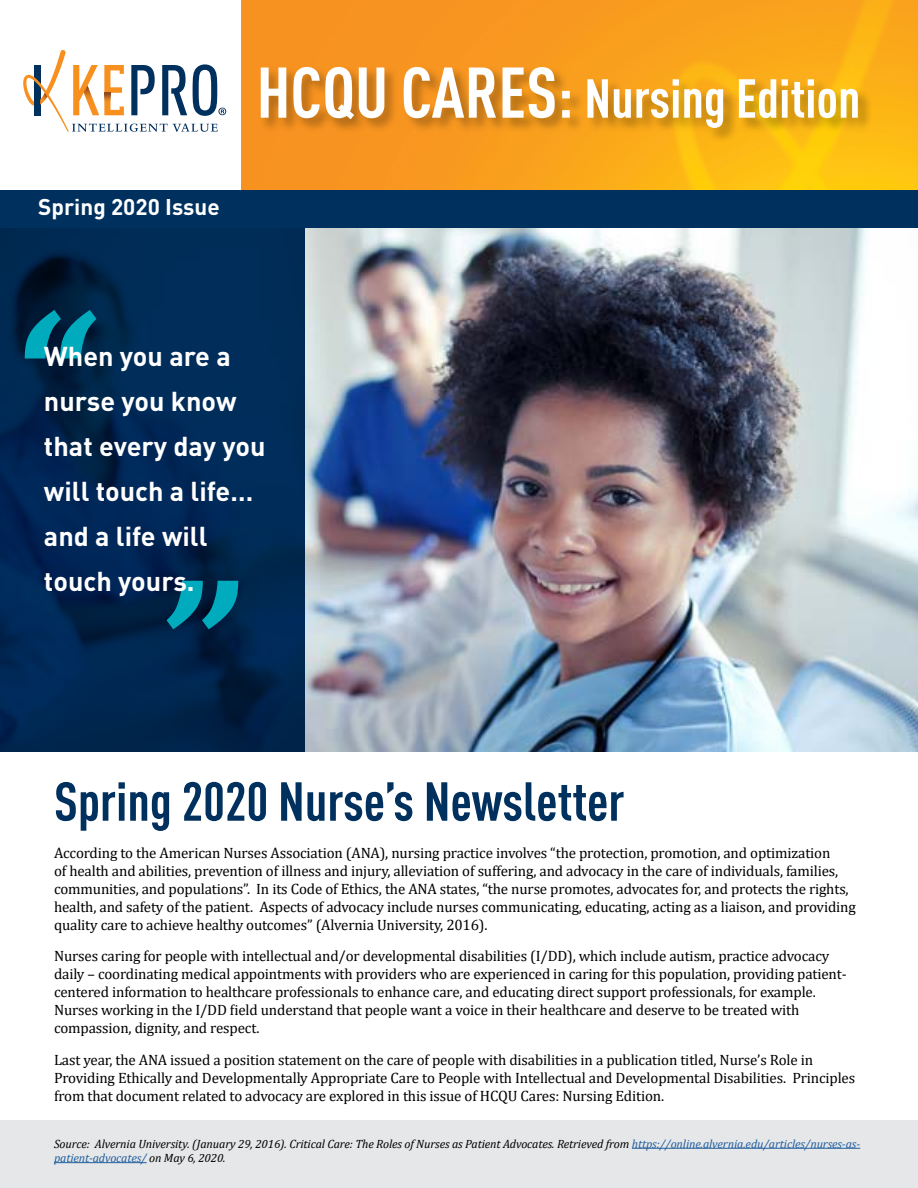
<style>
.page{position:relative;width:918px;height:1188px;background:#fff}
.page>*{position:absolute;margin:0;border:0;box-sizing:border-box;transform-origin:0 0}
.t1{font:700 condensed 54px "DIN Pro";color:#00305e}
.t2{font:700 condensed 54px "DIN Pro";color:#fff}
.t3{font:700 27px/45px "DIN Pro";color:#fff}
.t4{font:700 22.5px "DIN Pro";color:#fff}
.t5{font:15px/18px "Cambria";letter-spacing:-.01em;color:#000}
.t6{font:italic 12px/14.4px "Cambria";letter-spacing:-.01em;color:#000}
.s1{font-size:70.5px}
.s2{font-size:61.5px}
.s3{color:#215e9e}
</style>
<div class="page">
<div style="left:0;top:1120px;width:918px;height:68px;background:#e6e7e8"></div>
<img style="left:304px;top:228px;width:614px;height:523px">
<svg style="left:0;top:228px;width:304px;height:524px;background:#002650"></svg>
<svg style="left:25px;top:310px;width:71px;height:49px;background:#00657d"></svg>
<svg style="left:167px;top:581px;width:71px;height:48px;background:#00667f"></svg>
<img style="left:242px;top:0;width:676px;height:190px">
<svg style="left:23px;top:50px;width:203px;height:82px"></svg>
<div style="left:258px;top:67px;width:615px;height:76px;background:#000;opacity:.29"></div>
<hr style="left:632px;top:1148px;width:228px;height:1px;background:#215e9e">
<hr style="left:54px;top:1162px;width:93px;height:1px;background:#215e9e">
<div style="left:0;top:190px;width:918px;height:38px;background:#00305e"></div>
<h3 class="t4" style="left:38px;top:188px;width:183px">Spring 2020 Issue</h3>
<h1 class="t2" style="left:256px;top:58px;width:605px"><span class="s1">HCQU CARES</span><span class="s2">:</span> Nursing Edition</h1>
<h2 class="t3" style="left:44px;top:331px;width:223px">When you are a nurse you know that every day you will touch a life… and a life will touch yours.</h2>
<h1 class="t1" style="left:54px;top:761px;width:572px">Spring 2020 Nurse’s Newsletter</h1>
<p class="t5" style="left:54px;top:844px;width:803px">According to the American Nurses Association (ANA), nursing practice involves “the protection, promotion, and optimization<br>of health and abilities, prevention of illness and injury, alleviation of suffering, and advocacy in the care of individuals, families, communities, and populations”. In its Code of Ethics, the ANA states, “the nurse promotes, advocates for, and protects the rights, health, and safety of the patient. Aspects of advocacy include nurses communicating, educating, acting as a liaison, and providing quality care to achieve healthy outcomes” (Alvernia University, 2016).</p>
<p class="t5" style="left:54px;top:947px;width:794px">Nurses caring for people with intellectual and/or developmental disabilities (I/DD), which include autism, practice advocacy daily – coordinating medical appointments with providers who are experienced in caring for this population, providing patient&shy;centered information to healthcare professionals to enhance care, and educating direct support professionals, for example.<br>Nurses working in the I/DD field understand that people want a voice in their healthcare and deserve to be treated with compassion, dignity, and respect.</p>
<p class="t5" style="left:54px;top:1051px;width:803px">Last year, the ANA issued a position statement on the care of people with disabilities in a publication titled, Nurse’s Role in<br>Providing Ethically and Developmentally Appropriate Care to People with Intellectual and Developmental Disabilities. Principles from that document related to advocacy are explored in this issue of HCQU Cares: Nursing Edition.</p>
<p class="t6" style="left:54px;top:1136px;width:808px">Source: Alvernia University. (January 29, 2016). Critical Care: The Roles of Nurses as Patient Advocates. Retrieved from <span class="s3">https://online.alvernia.edu/articles/nurses-as&shy;patient-advocates/</span> on May 6, 2020.</p>
</div>
